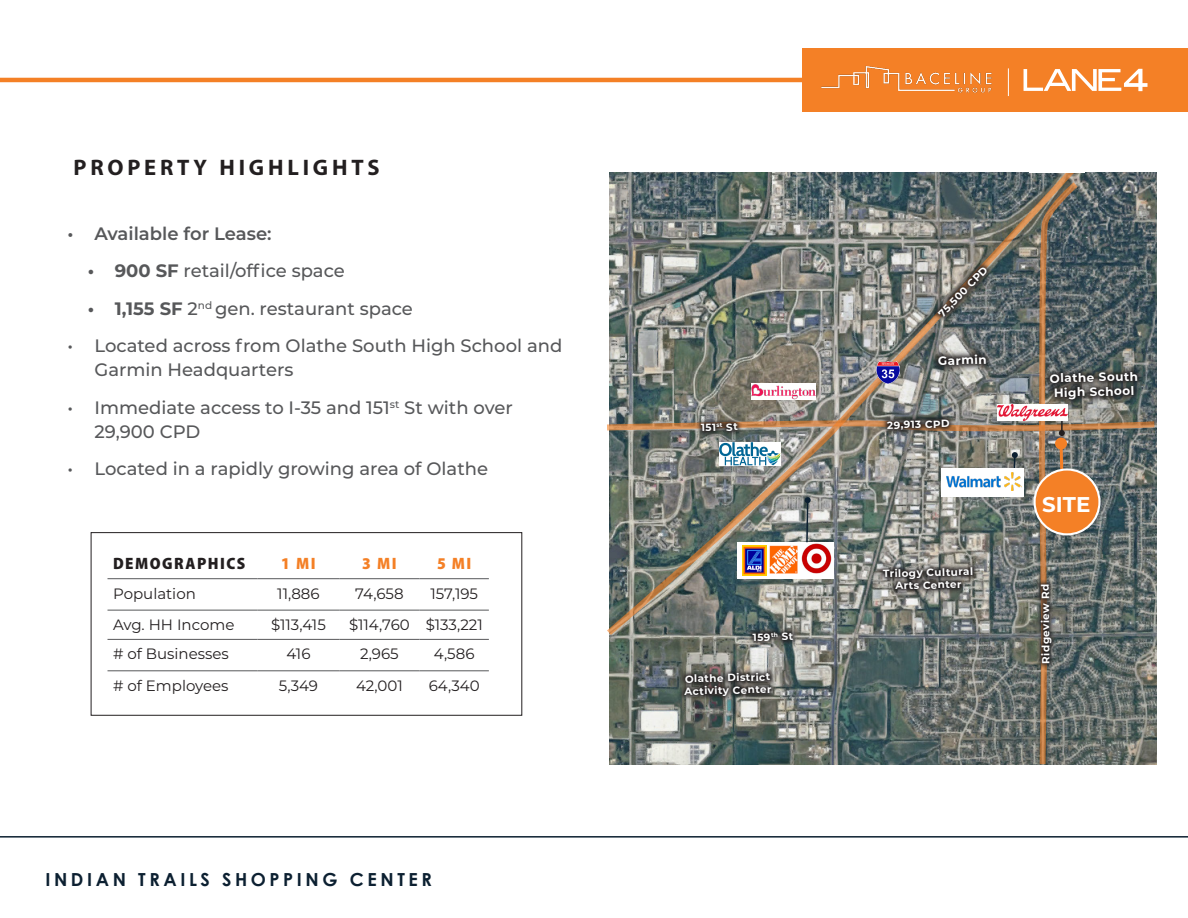
<style>
.page{position:relative;width:1188px;height:918px;background:#fff}
.page>*{position:absolute;margin:0;border:0;box-sizing:border-box;transform-origin:0 0}
.Contact_Info{font:700 22.5px "Myriad Pro";letter-spacing:.17em;color:#231f20}
.t1{font:700 21.3px "Montserrat";color:#fff}
.t2{font:500 18px/24px "Montserrat";color:#57585a}
.t3{font:700 18px "Century Gothic";letter-spacing:.2em;color:#0c2031}
.t4{font:600 18px "Montserrat";color:#57585a}
.t5{font:900 semi-condensed 16.5px "Myriad Pro";letter-spacing:.09em;color:#231f20}
.t6{font:900 semi-condensed 16.5px "Myriad Pro";color:#f48026}
.t7{font:15px "Montserrat";color:#231f20}
.t8{font:700 12px "Montserrat";color:#fff}
.t9{font:700 10.35px "Montserrat";letter-spacing:.03em;color:#fff}
.s1{font-weight:700}
</style>
<div class="page">
<hr style="left:0;top:836px;width:1188px;height:2px;background:#0c2031">
<svg style="left:609px;top:172px;width:468px;height:9px;background:#566667"></svg>
<div style="left:803px;top:48px;width:385px;height:64px;background:#f48026"></div>
<hr style="left:0;top:78px;width:1014px;height:4px;background:#f48026">
<img style="left:821px;top:66px;width:171px;height:27px">
<svg style="left:1023px;top:68px;width:125px;height:24px"></svg>
<svg style="left:1007px;top:68px;width:2px;height:28px"></svg>
<img style="left:607px;top:181px;width:549px;height:584px">
<img style="left:997px;top:405px;width:70px;height:15px">
<div style="left:942px;top:468px;width:82px;height:29px;background:#fff"></div>
<img style="left:947px;top:473px;width:74px;height:18px">
<div style="left:1029px;top:153px;width:56px;height:20px;background:#fff"></div>
<div style="left:91px;top:532px;width:431px;height:184px;border:1px solid #231f20"></div>
<hr style="left:108px;top:610px;width:150px;height:1px;background:#57585a">
<hr style="left:258px;top:610px;width:81px;height:1px;background:#57585a">
<hr style="left:339px;top:610px;width:81px;height:1px;background:#57585a">
<hr style="left:420px;top:610px;width:69px;height:1px;background:#57585a">
<hr style="left:108px;top:639px;width:150px;height:1px;background:#57585a">
<hr style="left:258px;top:639px;width:81px;height:1px;background:#57585a">
<hr style="left:339px;top:639px;width:81px;height:1px;background:#57585a">
<hr style="left:420px;top:639px;width:69px;height:1px;background:#57585a">
<hr style="left:108px;top:671px;width:150px;height:1px;background:#57585a">
<hr style="left:258px;top:671px;width:81px;height:1px;background:#57585a">
<hr style="left:339px;top:671px;width:81px;height:1px;background:#57585a">
<hr style="left:420px;top:671px;width:69px;height:1px;background:#57585a">
<hr style="left:108px;top:578px;width:150px;height:1px;background:#57585a">
<hr style="left:258px;top:578px;width:81px;height:1px;background:#57585a">
<hr style="left:339px;top:578px;width:81px;height:1px;background:#57585a">
<hr style="left:420px;top:578px;width:69px;height:1px;background:#57585a">
<p class="Contact_Info" style="left:73px;top:152px;width:308px">PROPERTY HIGHLIGHTS</p>
<p class="t4" style="left:68px;top:221px;width:206px">• Available for Lease:</p>
<p class="t2" style="left:88px;top:258px;width:259px"><span class="s1">• 900 SF</span> retail/office space</p>
<p class="t2" style="left:88px;top:296px;width:327px"><span class="s1">• 1,155 SF</span> 2<sup>nd</sup> gen. restaurant space</p>
<p class="t2" style="left:94px;top:333px;width:469px;text-indent:-27px">• Located across from Olathe South High School and<br>Garmin Headquarters</p>
<p class="t2" style="left:94px;top:395px;width:420px;text-indent:-27px">• Immediate access to I-35 and 151<sup>st</sup> St with over<br>29,900 CPD</p>
<p class="t2" style="left:68px;top:456px;width:422px">• Located in a rapidly growing area of Olathe</p>
<p class="t5" style="left:113px;top:552px;width:134px">DEMOGRAPHICS</p>
<p class="t6" style="left:281px;top:552px;width:36px">1 MI</p>
<p class="t6" style="left:362px;top:552px;width:36px">3 MI</p>
<p class="t6" style="left:437px;top:552px;width:36px">5 MI</p>
<p class="t7" style="left:113px;top:583px;width:84px">Population</p>
<p class="t7" style="left:277px;top:583px;width:44px">11,886</p>
<p class="t7" style="left:355px;top:583px;width:50px">74,658</p>
<p class="t7" style="left:430px;top:583px;width:49px">157,195</p>
<p class="t7" style="left:113px;top:615px;width:123px">Avg. HH Income</p>
<p class="t7" style="left:271px;top:615px;width:56px">$113,415</p>
<p class="t7" style="left:349px;top:615px;width:62px">$114,760</p>
<p class="t7" style="left:426px;top:615px;width:59px">$133,221</p>
<p class="t7" style="left:113px;top:644px;width:117px"># of Businesses</p>
<p class="t7" style="left:286px;top:644px;width:26px">416</p>
<p class="t7" style="left:360px;top:644px;width:40px">2,965</p>
<p class="t7" style="left:434px;top:644px;width:42px">4,586</p>
<p class="t7" style="left:113px;top:675px;width:117px"># of Employees</p>
<p class="t7" style="left:279px;top:675px;width:41px">5,349</p>
<p class="t7" style="left:356px;top:675px;width:48px">42,001</p>
<p class="t7" style="left:429px;top:675px;width:52px">64,340</p>
<p class="t3" style="left:45px;top:866px;width:388px">INDIAN TRAILS SHOPPING CENTER</p>
<p class="t9" style="left:701px;top:420px;width:38px;rotate:-2deg">151<sup>st</sup> St</p>
<p class="t9" style="left:753px;top:630px;width:42px;rotate:-2deg">159<sup>th</sup> St</p>
<p class="t9" style="left:685px;top:672px;width:87px;rotate:-2deg">Olathe District</p>
<p class="t9" style="left:684px;top:684px;width:89px;rotate:-2deg">Activity Center</p>
<p class="t9" style="left:935px;top:310px;width:67px;rotate:-46deg">75,500 CPD</p>
<p class="t8" style="left:938px;top:352px;width:50px;rotate:-1deg">Garmin</p>
<p class="t9" style="left:887px;top:418px;width:64px;rotate:-2deg">29,913 CPD</p>
<p class="t9" style="left:883px;top:567px;width:92px;rotate:-2deg">Trilogy Cultural</p>
<p class="t9" style="left:895px;top:579px;width:68px;rotate:-2deg">Arts Center</p>
<p class="t8" style="left:1050px;top:369px;width:90px;rotate:-1deg">Olathe South</p>
<p class="t8" style="left:1054px;top:384px;width:82px;rotate:-1deg">High School</p>
<p class="t1" style="left:1042px;top:489px;width:50px">SITE</p>
<p class="t9" style="left:1038px;top:664px;width:81px;rotate:-90deg">Ridgeview Rd</p>
</div>
